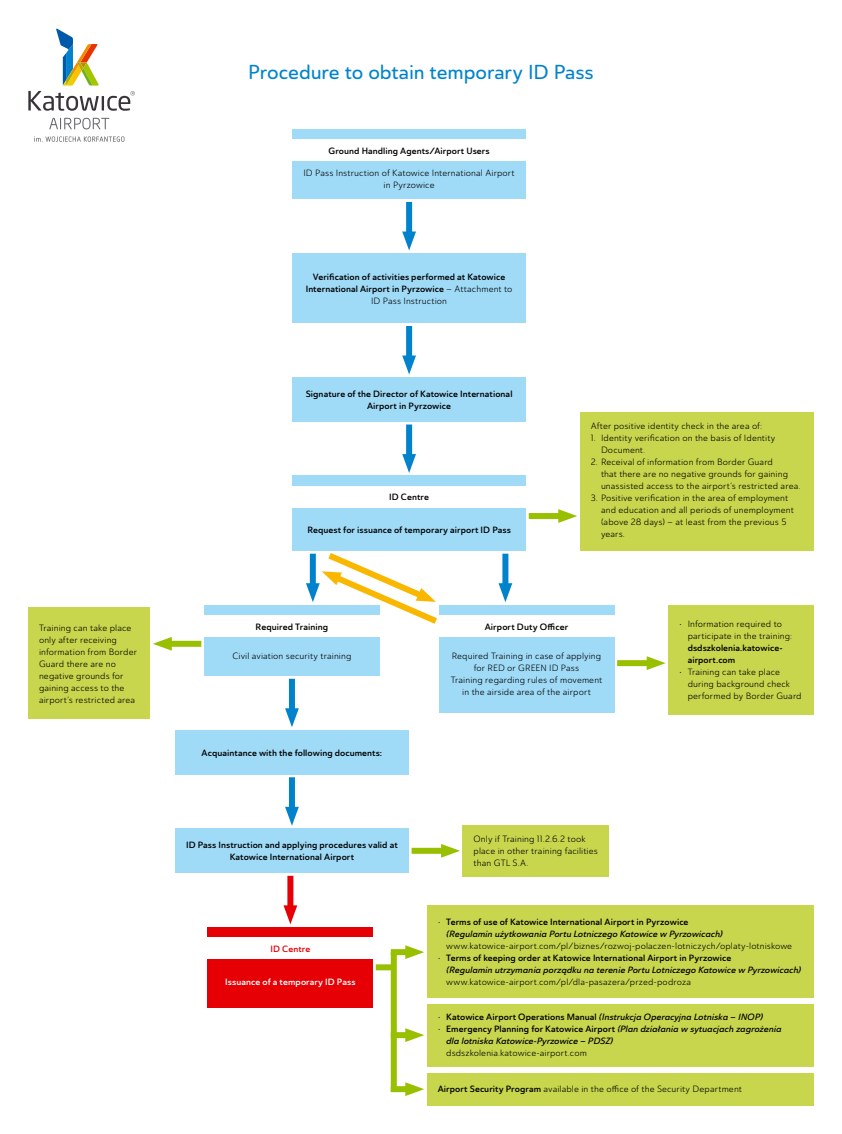
<style>
.page{position:relative;width:842px;height:1134px;background:#fff}
.page>*{position:absolute;margin:0;border:0;box-sizing:border-box;transform-origin:0 0}
.t1{font:20px "Ainslie Sans Nor Med";letter-spacing:-.005em;color:#0083cc}
.t2{font:9.1px "Ainslie Sans Nor Dem";letter-spacing:.01em;color:#000}
.t3{font:9px/12px "Ainslie Sans Nor Boo";letter-spacing:.01em;color:#000}
.t4{font:9px/12px "Ainslie Sans Nor Dem";letter-spacing:.01em;color:#000;text-align:center}
.t5{font:9px "Ainslie Sans Nor Dem It";letter-spacing:-.005em;color:#000}
.t6{font:9px "Ainslie Sans Nor Dem";letter-spacing:.01em;color:#fff}
.t7{font:9px "Ainslie Sans Nor Dem";letter-spacing:.01em;color:#e60005}
.s1{font-family:"Ainslie Sans Nor Boo"}
.s2{font-family:"Ainslie Sans Nor Dem"}
.s3{font-family:"Ainslie Sans Nor Dem It"}
</style>
<div class="page">
<div style="left:292px;top:129px;width:234px;height:70px;background:#9fdaf7"></div>
<div style="left:204px;top:605px;width:176px;height:71px;background:#9fdaf7"></div>
<div style="left:439px;top:605px;width:175px;height:107px;background:#9fdaf7"></div>
<div style="left:292px;top:476px;width:234px;height:75px;background:#9fdaf7"></div>
<div style="left:208px;top:927px;width:165px;height:80px;background:#e60005"></div>
<div style="left:292px;top:253px;width:234px;height:70px;background:#9fdaf7"></div>
<div style="left:580px;top:412px;width:234px;height:139px;background:#c7d64d"></div>
<div style="left:28px;top:608px;width:122px;height:111px;background:#c7d64d"></div>
<div style="left:668px;top:605px;width:146px;height:110px;background:#c7d64d"></div>
<div style="left:427px;top:905px;width:387px;height:93px;background:#c7d64d"></div>
<div style="left:427px;top:1004px;width:387px;height:62px;background:#c7d64d"></div>
<div style="left:427px;top:1073px;width:387px;height:33px;background:#c7d64d"></div>
<div style="left:463px;top:825px;width:146px;height:51px;background:#c7d64d"></div>
<div style="left:292px;top:377px;width:234px;height:45px;background:#9fdaf7"></div>
<div style="left:175px;top:730px;width:234px;height:44px;background:#9fdaf7"></div>
<div style="left:175px;top:829px;width:234px;height:44px;background:#9fdaf7"></div>
<div style="left:291px;top:140px;width:236px;height:21px;background:#fff"></div>
<div style="left:203px;top:615px;width:178px;height:22px;background:#fff"></div>
<div style="left:437px;top:615px;width:178px;height:22px;background:#fff"></div>
<div style="left:291px;top:486px;width:236px;height:22px;background:#fff"></div>
<div style="left:206px;top:937px;width:168px;height:22px;background:#fff"></div>
<div style="left:406px;top:202px;width:6px;height:37px;background:#0083cc"></div>
<svg style="left:402px;top:232px;width:14px;height:18px"></svg>
<div style="left:406px;top:326px;width:6px;height:37px;background:#0083cc"></div>
<svg style="left:402px;top:355px;width:14px;height:19px"></svg>
<div style="left:289px;top:679px;width:6px;height:37px;background:#0083cc"></div>
<svg style="left:285px;top:708px;width:14px;height:19px"></svg>
<div style="left:406px;top:424px;width:6px;height:38px;background:#0083cc"></div>
<svg style="left:402px;top:454px;width:14px;height:19px"></svg>
<div style="left:287px;top:876px;width:6px;height:37px;background:#e60005"></div>
<svg style="left:283px;top:905px;width:14px;height:19px"></svg>
<div style="left:289px;top:777px;width:6px;height:38px;background:#0083cc"></div>
<svg style="left:285px;top:807px;width:14px;height:19px"></svg>
<div style="left:502px;top:554px;width:6px;height:37px;background:#0083cc"></div>
<svg style="left:498px;top:583px;width:14px;height:19px"></svg>
<div style="left:529px;top:513px;width:37px;height:6px;background:#98c000"></div>
<svg style="left:558px;top:509px;width:19px;height:14px"></svg>
<svg style="left:306px;top:553px;width:131px;height:71px"></svg>
<div style="left:164px;top:641px;width:37px;height:6px;background:#98c000"></div>
<svg style="left:153px;top:637px;width:19px;height:14px"></svg>
<div style="left:617px;top:660px;width:38px;height:6px;background:#98c000"></div>
<svg style="left:647px;top:656px;width:19px;height:14px"></svg>
<div style="left:391px;top:949px;width:22px;height:6px;background:#98c000"></div>
<svg style="left:405px;top:945px;width:19px;height:14px"></svg>
<div style="left:376px;top:964px;width:18px;height:6px;background:#98c000"></div>
<div style="left:391px;top:952px;width:6px;height:140px;background:#98c000"></div>
<div style="left:391px;top:1032px;width:22px;height:6px;background:#98c000"></div>
<svg style="left:405px;top:1028px;width:19px;height:14px"></svg>
<div style="left:391px;top:1086px;width:22px;height:6px;background:#98c000"></div>
<svg style="left:405px;top:1082px;width:19px;height:14px"></svg>
<div style="left:412px;top:848px;width:37px;height:6px;background:#98c000"></div>
<svg style="left:441px;top:844px;width:19px;height:14px"></svg>
<svg style="left:34px;top:136px;width:90px;height:6px"></svg>
<svg style="left:49px;top:118px;width:60px;height:11px"></svg>
<svg style="left:28px;top:28px;width:107px;height:83px"></svg>
<h1 class="t1" style="left:248px;top:60px;width:347px">Procedure to obtain temporary ID Pass</h1>
<p class="t4" style="left:329px;top:145px;width:163px">Ground Handling Agents/Airport Users</p>
<p class="t3" style="left:303px;top:167px;width:213px;text-align:center">ID Pass Instruction of Katowice International Airport in Pyrzowice</p>
<p class="t4" style="left:306px;top:271px;width:208px">Verification of activities performed at Katowice<br>International Airport in Pyrzowice <span class="s1">– Attachment to</span></p>
<p class="t3" style="left:371px;top:294px;width:77px">ID Pass Instruction</p>
<p class="t4" style="left:306px;top:388px;width:208px">Signature of the Director of Katowice International<br>Airport in Pyrzowice</p>
<p class="t4" style="left:389px;top:491px;width:41px">ID Centre</p>
<p class="t4" style="left:307px;top:524px;width:205px">Request for issuance of temporary airport ID Pass</p>
<p class="t3" style="left:591px;top:420px;width:173px">After positive identity check in the area of:</p>
<p class="t3" style="left:601px;top:432px;width:176px;text-indent:-10px">1. Identity verification on the basis of Identity<br>Document.</p>
<p class="t3" style="left:601px;top:456px;width:201px;text-indent:-10px">2. Receival of information from Border Guard<br>that there are no negative grounds for gaining unassisted access to the airport’s restricted area.</p>
<p class="t3" style="left:601px;top:492px;width:194px;text-indent:-10px">3. Positive verification in the area of employment and education and all periods of unemployment (above 28 days) – at least from the previous 5 years.</p>
<p class="t3" style="left:39px;top:621px;width:100px">Training can take place only after receiving information from Border<br>Guard there are no negative grounds for gaining access to the airport’s restricted area</p>
<p class="t3" style="left:688px;top:618px;width:106px;text-indent:-9px">• Information required to participate in the training:</p>
<p class="t2" style="left:256px;top:621px;width:74px">Required Training</p>
<p class="t2" style="left:485px;top:621px;width:85px">Airport Duty Officer</p>
<p class="t4" style="left:688px;top:642px;width:97px;text-align:left">dsdszkolenia.katowice&shy;airport.com</p>
<p class="t3" style="left:688px;top:666px;width:116px;text-indent:-9px">• Training can take place during background check performed by Border Guard</p>
<p class="t3" style="left:232px;top:650px;width:120px">Civil aviation security training</p>
<p class="t3" style="left:451px;top:650px;width:153px;text-align:center">Required Training in case of applying for RED or GREEN ID Pass<br>Training regarding rules of movement in the airside area of the airport</p>
<p class="t4" style="left:202px;top:746px;width:182px">Acquaintance with the following documents:</p>
<p class="t4" style="left:186px;top:839px;width:213px">ID Pass Instruction and applying procedures valid at<br>Katowice International Airport</p>
<p class="t7" style="left:271px;top:943px;width:41px">ID Centre</p>
<p class="t6" style="left:225px;top:976px;width:132px">Issuance of a temporary ID Pass</p>
<p class="t3" style="left:474px;top:833px;width:126px">Only if Training 11.2.6.2 took place in other training facilities than GTL S.A.</p>
<p class="t4" style="left:438px;top:916px;width:252px"><span class="s1">•</span> Terms of use of Katowice International Airport in Pyrzowice</p>
<p class="t5" style="left:446px;top:928px;width:278px">(Regulamin użytkowania Portu Lotniczego Katowice w Pyrzowicach)</p>
<p class="t3" style="left:446px;top:940px;width:347px">www.katowice-airport.com/pl/biznes/rozwoj-polaczen-lotniczych/oplaty-lotniskowe</p>
<p class="t4" style="left:438px;top:952px;width:295px"><span class="s1">•</span> Terms of keeping order at Katowice International Airport in Pyrzowice</p>
<p class="t5" style="left:446px;top:964px;width:356px">(Regulamin utrzymania porządku na terenie Portu Lotniczego Katowice w Pyrzowicach)</p>
<p class="t3" style="left:446px;top:976px;width:246px">www.katowice-airport.com/pl/dla-pasazera/przed-podroza</p>
<p class="t5" style="left:438px;top:1011px;width:327px"><span class="s1">•</span> <span class="s2">Katowice Airport Operations Manual</span> (Instrukcja Operacyjna Lotniska – INOP)</p>
<p class="t4" style="left:438px;top:1023px;width:345px"><span class="s1">•</span> Emergency Planning for Katowice Airport <span class="s3">(Plan działania w sytuacjach zagrożenia</span></p>
<p class="t5" style="left:446px;top:1035px;width:168px">dla lotniska Katowice-Pyrzowice – PDSZ)</p>
<p class="t3" style="left:446px;top:1047px;width:142px">dsdszkolenia.katowice-airport.com</p>
<p class="t3" style="left:438px;top:1083px;width:306px"><span class="s2">Airport Security Program</span> available in the office of the Security Department</p>
</div>
